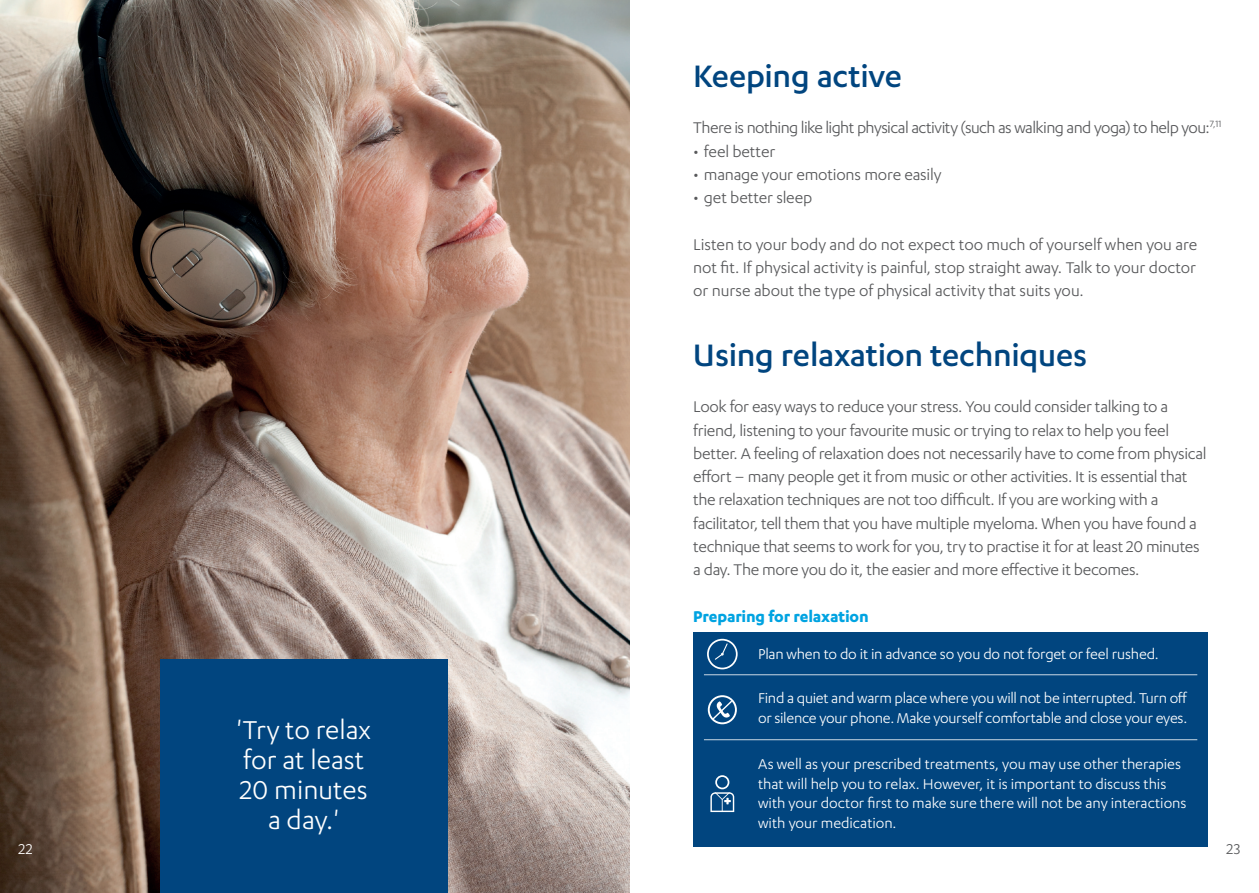
<style>
.page{position:relative;width:1259px;height:893px;background:#fff}
.page>*{position:absolute;margin:0;border:0;box-sizing:border-box;transform-origin:0 0}
.Page_title{font:500 36px "Karbon";letter-spacing:-.01em;color:#01457f}
.t1{font:30px/30px "Karbon";color:#fff;text-align:center}
.Body_copy_12pt_80__b{font:18px/23.2px "Karbon";letter-spacing:-.02em;color:#57585a;text-align:justify}
.Level_1_heading{font:700 18px "Karbon";letter-spacing:-.01em;color:#00a3e1}
.t2{font:16.5px/19.5px "Karbon";letter-spacing:-.01em;color:#fff}
.t3{font:16.5px "Karbon";color:#57585a}
</style>
<div class="page">
<img style="left:0;top:0;width:629px;height:893px">
<div style="left:160px;top:659px;width:287px;height:234px;background:#01457f"></div>
<div style="left:693px;top:632px;width:515px;height:214px;background:#01457f"></div>
<svg style="left:707px;top:639px;width:30px;height:30px"></svg>
<svg style="left:708px;top:695px;width:29px;height:29px"></svg>
<hr style="left:704px;top:739px;width:493px;height:1px;background:#fff">
<hr style="left:704px;top:674px;width:493px;height:1px;background:#fff">
<svg style="left:710px;top:775px;width:24px;height:37px"></svg>
<p class="t2" style="left:18px;top:839px;width:16px">22</p>
<p class="t1" style="left:236px;top:714px;width:136px">'Try to relax for at least<br>20 minutes a day.'</p>
<p class="Page_title" style="left:693px;top:56px;width:210px">Keeping active</p>
<p class="Body_copy_12pt_80__b" style="left:693px;top:116px;width:530px">There is nothing like light physical activity (such as walking and yoga) to help you:<sup>7,11</sup></p>
<p class="Body_copy_12pt_80__b" style="left:693px;top:139px;width:83px">• feel better</p>
<p class="Body_copy_12pt_80__b" style="left:693px;top:162px;width:250px">• manage your emotions more easily</p>
<p class="Body_copy_12pt_80__b" style="left:693px;top:186px;width:120px">• get better sleep</p>
<p class="Body_copy_12pt_80__b" style="left:693px;top:232px;width:505px">Listen to your body and do not expect too much of yourself when you are not fit. If physical activity is painful, stop straight away. Talk to your doctor or nurse about the type of physical activity that suits you.</p>
<p class="Page_title" style="left:693px;top:335px;width:395px">Using relaxation techniques</p>
<p class="Body_copy_12pt_80__b" style="left:693px;top:395px;width:514px;text-align:left">Look for easy ways to reduce your stress. You could consider talking to a friend, listening to your favourite music or trying to relax to help you feel better. A feeling of relaxation does not necessarily have to come from physical effort – many people get it from music or other activities. It is essential that the relaxation techniques are not too difficult. If you are working with a facilitator, tell them that you have multiple myeloma. When you have found a technique that seems to work for you, try to practise it for at least 20 minutes a day. The more you do it, the easier and more effective it becomes.</p>
<p class="Level_1_heading" style="left:693px;top:606px;width:177px">Preparing for relaxation</p>
<p class="t2" style="left:758px;top:644px;width:402px">Plan when to do it in advance so you do not forget or feel rushed.</p>
<p class="t2" style="left:758px;top:688px;width:431px">Find a quiet and warm place where you will not be interrupted. Turn off or silence your phone. Make yourself comfortable and close your eyes.</p>
<p class="t2" style="left:758px;top:754px;width:430px">As well as your prescribed treatments, you may use other therapies that will help you to relax. However, it is important to discuss this with your doctor first to make sure there will not be any interactions with your medication.</p>
<p class="t3" style="left:1226px;top:840px;width:15px">23</p>
</div>
